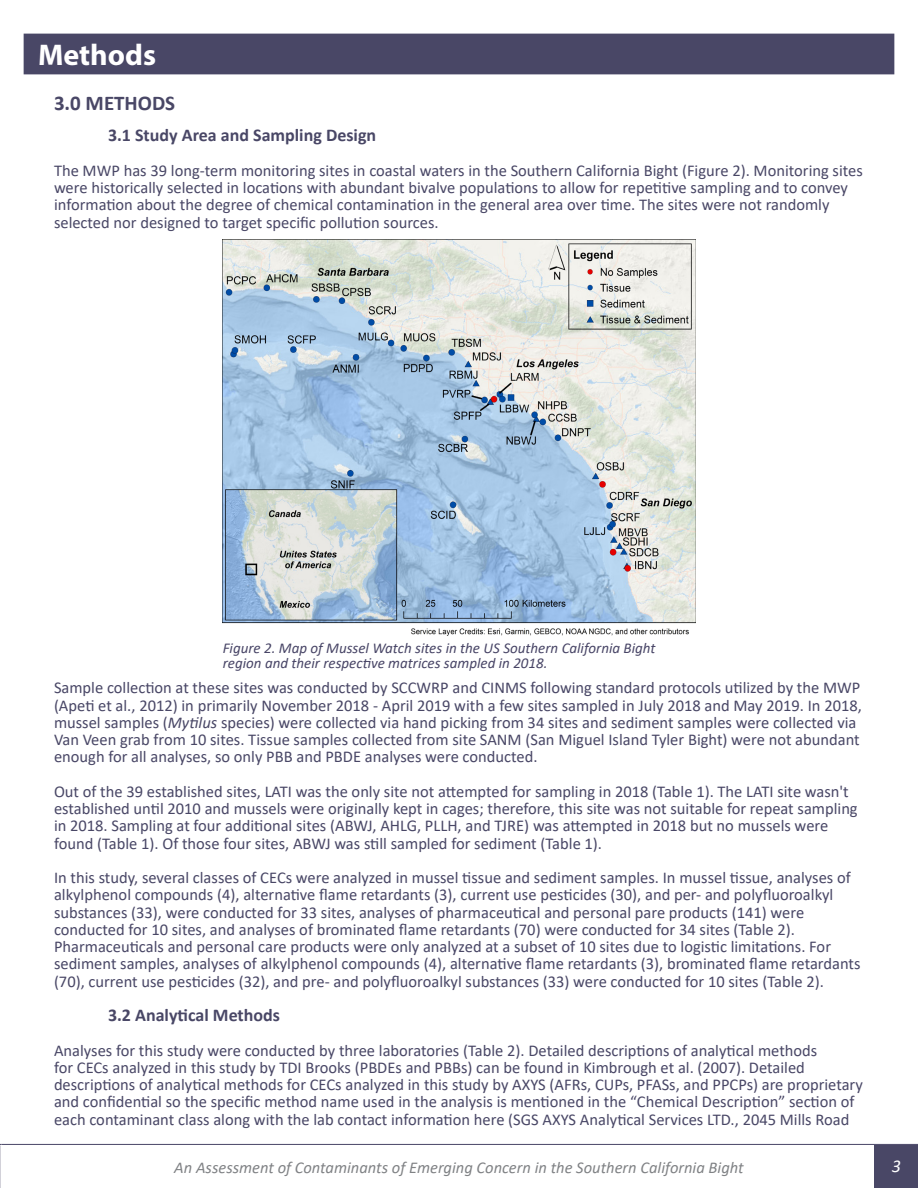
<style>
.page{position:relative;width:918px;height:1188px;background:#fff}
.page>*{position:absolute;margin:0;border:0;box-sizing:border-box;transform-origin:0 0}
.t1{font:700 30px "Myriad Pro";color:#fff}
.Main_Heading{font:700 21px "Calibri";color:#494766}
.Subheading_1{font:700 18px "Calibri";color:#494766}
.t2{font:italic 18px "Calibri";color:#fff}
.Body_Text{font:16.5px/17.2px "Calibri";color:#494766}
.t3{font:italic 16.5px "Calibri";color:#808285}
.Figure_Caption{font:italic 15px/15px "Calibri";color:#484566}
.s1{font-style:italic}
</style>
<div class="page">
<div style="left:875px;top:1145px;width:43px;height:43px;background:#494766"></div>
<hr style="left:2px;top:1144px;width:916px;height:1px;background:#484566">
<div style="left:24px;top:34px;width:870px;height:40px;background:#494766"></div>
<img style="left:223px;top:240px;width:472px;height:396px">
<h1 class="t1" style="left:38px;top:36px;width:120px">Methods</h1>
<p class="Main_Heading" style="left:54px;top:88px;width:123px">3.0 METHODS</p>
<p class="Subheading_1" style="left:108px;top:123px;width:270px">3.1 Study Area and Sampling Design</p>
<p class="Body_Text" style="left:54px;top:161px;width:810px">The MWP has 39 long-term monitoring sites in coastal waters in the Southern California Bight (Figure 2). Monitoring sites were historically selected in locations with abundant bivalve populations to allow for repetitive sampling and to convey information about the degree of chemical contamination in the general area over time. The sites were not randomly selected nor designed to target specific pollution sources.</p>
<p class="Figure_Caption" style="left:223px;top:640px;width:434px">Figure 2. Map of Mussel Watch sites in the US Southern California Bight region and their respective matrices sampled in 2018.</p>
<p class="Body_Text" style="left:54px;top:679px;width:809px">Sample collection at these sites was conducted by SCCWRP and CINMS following standard protocols utilized by the MWP (Apeti et al., 2012) in primarily November 2018 - April 2019 with a few sites sampled in July 2018 and May 2019. In 2018, mussel samples (<span class="s1">Mytilus</span> species) were collected via hand picking from 34 sites and sediment samples were collected via Van Veen grab from 10 sites. Tissue samples collected from site SANM (San Miguel Island Tyler Bight) were not abundant enough for all analyses, so only PBB and PBDE analyses were conducted.</p>
<p class="Body_Text" style="left:54px;top:782px;width:805px">Out of the 39 established sites, LATI was the only site not attempted for sampling in 2018 (Table 1). The LATI site wasn't established until 2010 and mussels were originally kept in cages; therefore, this site was not suitable for repeat sampling in 2018. Sampling at four additional sites (ABWJ, AHLG, PLLH, and TJRE) was attempted in 2018 but no mussels were found (Table 1). Of those four sites, ABWJ was still sampled for sediment (Table 1).</p>
<p class="Body_Text" style="left:54px;top:869px;width:808px">In this study, several classes of CECs were analyzed in mussel tissue and sediment samples. In mussel tissue, analyses of alkylphenol compounds (4), alternative flame retardants (3), current use pesticides (30), and per- and polyfluoroalkyl substances (33), were conducted for 33 sites, analyses of pharmaceutical and personal pare products (141) were conducted for 10 sites, and analyses of brominated flame retardants (70) were conducted for 34 sites (Table 2).<br>Pharmaceuticals and personal care products were only analyzed at a subset of 10 sites due to logistic limitations. For sediment samples, analyses of alkylphenol compounds (4), alternative flame retardants (3), brominated flame retardants (70), current use pesticides (32), and pre- and polyfluoroalkyl substances (33) were conducted for 10 sites (Table 2).</p>
<p class="Subheading_1" style="left:108px;top:1002px;width:174px">3.2 Analytical Methods</p>
<p class="Body_Text" style="left:54px;top:1041px;width:810px">Analyses for this study were conducted by three laboratories (Table 2). Detailed descriptions of analytical methods<br>for CECs analyzed in this study by TDI Brooks (PBDEs and PBBs) can be found in Kimbrough et al. (2007). Detailed descriptions of analytical methods for CECs analyzed in this study by AXYS (AFRs, CUPs, PFASs, and PPCPs) are proprietary and confidential so the specific method name used in the analysis is mentioned in the “Chemical Description” section of each contaminant class along with the lab contact information here (SGS AXYS Analytical Services LTD., 2045 Mills Road</p>
<p class="t3" style="left:174px;top:1156px;width:571px">An Assessment of Contaminants of Emerging Concern in the Southern California Bight</p>
<p class="t2" style="left:892px;top:1154px;width:11px">3</p>
</div>
